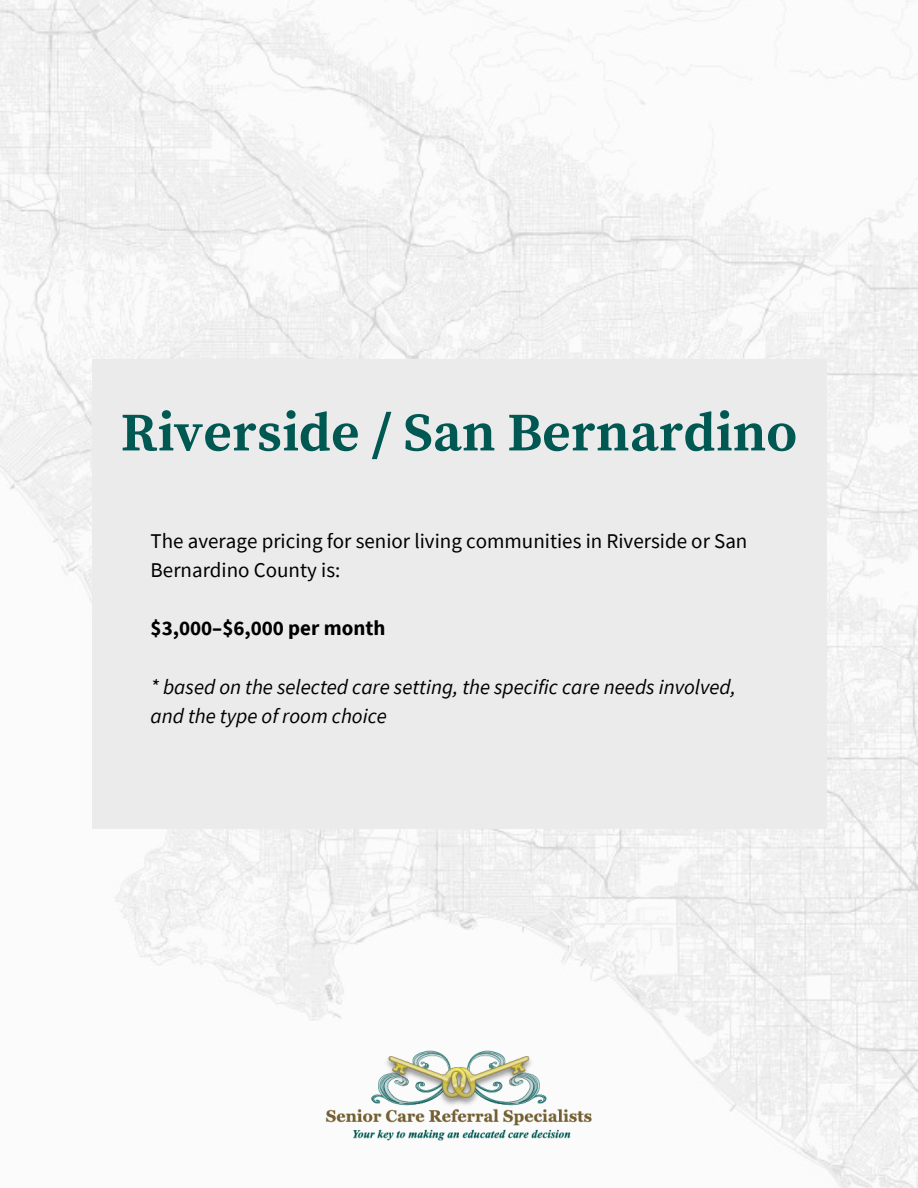
<style>
.page{position:relative;width:918px;height:1188px;background:#fff}
.page>*{position:absolute;margin:0;border:0;box-sizing:border-box;transform-origin:0 0}
.t1{font:700 54.45px "Source Serif Pro";color:#005853}
.t2{font:italic 21px/29.2px "Source Sans Pro";color:#000}
.t3{font:21px/29.2px "Source Sans Pro";color:#000}
.t4{font:700 21px "Source Sans Pro";color:#000}
</style>
<div class="page">
<img style="left:0;top:0;width:918px;height:1188px">
<img style="left:325px;top:1051px;width:268px;height:90px">
<div style="left:92px;top:359px;width:734px;height:470px;background:#ebebeb"></div>
<p class="t1" style="left:121px;top:400px;width:678px">Riverside / San Bernardino</p>
<p class="t3" style="left:151px;top:525px;width:598px">The average pricing for senior living communities in Riverside or San<br>Bernardino County is:</p>
<p class="t4" style="left:151px;top:615px;width:236px">$3,000–$6,000 per month</p>
<p class="t2" style="left:151px;top:672px;width:587px">* based on the selected care setting, the specific care needs involved, and the type of room choice</p>
</div>
